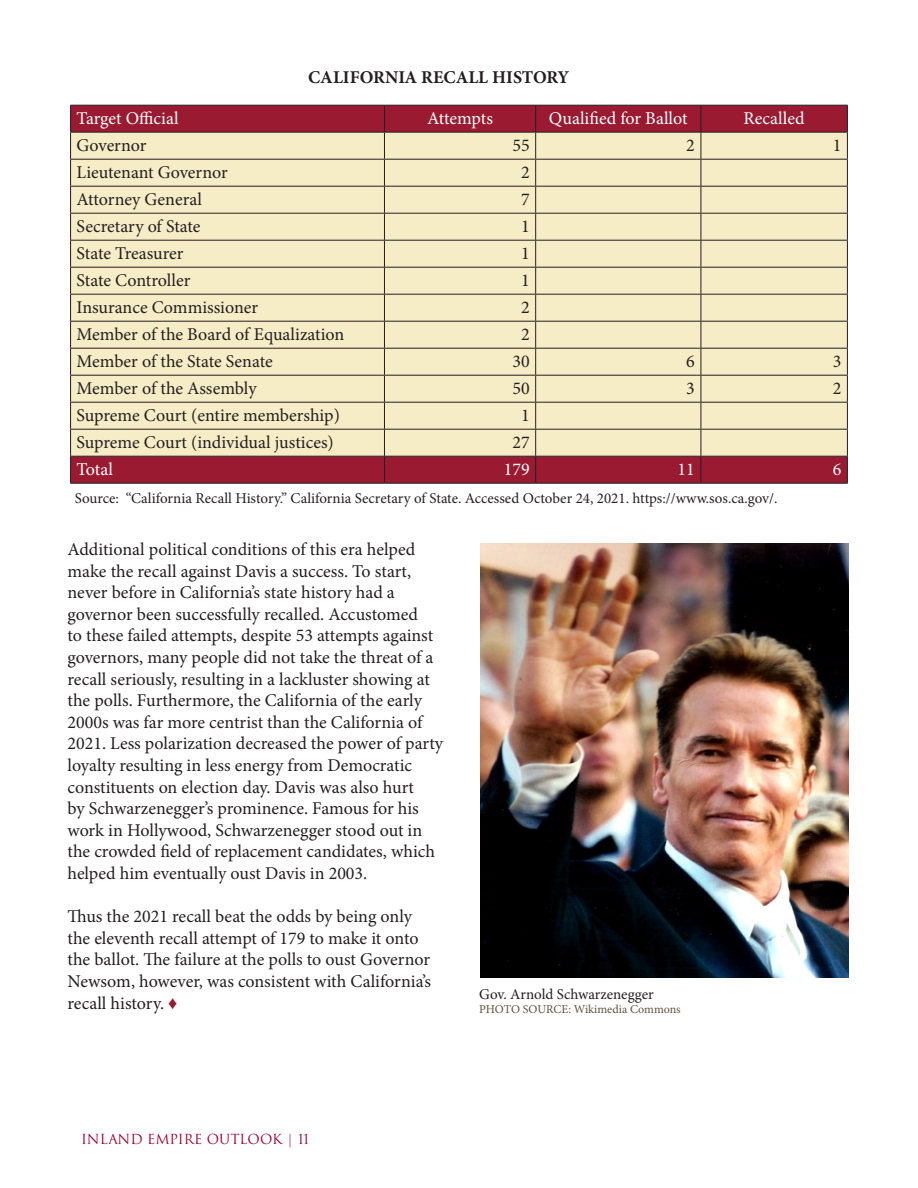
<style>
.page{position:relative;width:918px;height:1188px;background:#fff}
.page>*{position:absolute;margin:0;border:0;box-sizing:border-box;transform-origin:0 0}
.t1{font:18px/21.6px "Minion Pro";color:#231f20}
.t2{font:18px "Minion Pro";color:#fff}
.t3{font:700 18px "Minion Pro";color:#231f20}
.t4{font:15px "Minion Pro";color:#231f20}
.t5{font:13.5px "Trajan Pro 3";color:#98002e}
.t6{font:12px "Minion Pro";letter-spacing:-.005em;color:#62513f}
.s1{font-family:"Arial";color:#981a31}
</style>
<div class="page">
<img style="left:481px;top:543px;width:368px;height:435px">
<div style="left:71px;top:106px;width:776px;height:377px;background:#991a31"></div>
<div style="left:71px;top:133px;width:776px;height:323px;background:#f6ecc6"></div>
<hr style="left:70px;top:105px;width:314px;height:1px;background:#231f20">
<hr style="left:384px;top:105px;width:152px;height:1px;background:#231f20">
<hr style="left:536px;top:105px;width:165px;height:1px;background:#231f20">
<hr style="left:701px;top:105px;width:147px;height:1px;background:#231f20">
<hr style="left:70px;top:132px;width:314px;height:1px;background:#231f20">
<hr style="left:384px;top:132px;width:152px;height:1px;background:#231f20">
<hr style="left:536px;top:132px;width:165px;height:1px;background:#231f20">
<hr style="left:701px;top:132px;width:147px;height:1px;background:#231f20">
<hr style="left:70px;top:159px;width:314px;height:1px;background:#231f20">
<hr style="left:384px;top:159px;width:152px;height:1px;background:#231f20">
<hr style="left:536px;top:159px;width:165px;height:1px;background:#231f20">
<hr style="left:701px;top:159px;width:147px;height:1px;background:#231f20">
<hr style="left:70px;top:186px;width:314px;height:1px;background:#231f20">
<hr style="left:384px;top:186px;width:152px;height:1px;background:#231f20">
<hr style="left:536px;top:186px;width:165px;height:1px;background:#231f20">
<hr style="left:701px;top:186px;width:147px;height:1px;background:#231f20">
<hr style="left:70px;top:213px;width:314px;height:1px;background:#231f20">
<hr style="left:384px;top:213px;width:152px;height:1px;background:#231f20">
<hr style="left:536px;top:213px;width:165px;height:1px;background:#231f20">
<hr style="left:701px;top:213px;width:147px;height:1px;background:#231f20">
<hr style="left:70px;top:240px;width:314px;height:1px;background:#231f20">
<hr style="left:384px;top:240px;width:152px;height:1px;background:#231f20">
<hr style="left:536px;top:240px;width:165px;height:1px;background:#231f20">
<hr style="left:701px;top:240px;width:147px;height:1px;background:#231f20">
<hr style="left:70px;top:267px;width:314px;height:1px;background:#231f20">
<hr style="left:384px;top:267px;width:152px;height:1px;background:#231f20">
<hr style="left:536px;top:267px;width:165px;height:1px;background:#231f20">
<hr style="left:701px;top:267px;width:147px;height:1px;background:#231f20">
<hr style="left:70px;top:294px;width:314px;height:1px;background:#231f20">
<hr style="left:384px;top:294px;width:152px;height:1px;background:#231f20">
<hr style="left:536px;top:294px;width:165px;height:1px;background:#231f20">
<hr style="left:701px;top:294px;width:147px;height:1px;background:#231f20">
<hr style="left:70px;top:321px;width:314px;height:1px;background:#231f20">
<hr style="left:384px;top:321px;width:152px;height:1px;background:#231f20">
<hr style="left:536px;top:321px;width:165px;height:1px;background:#231f20">
<hr style="left:701px;top:321px;width:147px;height:1px;background:#231f20">
<hr style="left:70px;top:348px;width:314px;height:1px;background:#231f20">
<hr style="left:384px;top:348px;width:152px;height:1px;background:#231f20">
<hr style="left:536px;top:348px;width:165px;height:1px;background:#231f20">
<hr style="left:701px;top:348px;width:147px;height:1px;background:#231f20">
<hr style="left:70px;top:375px;width:314px;height:1px;background:#231f20">
<hr style="left:384px;top:375px;width:152px;height:1px;background:#231f20">
<hr style="left:536px;top:375px;width:165px;height:1px;background:#231f20">
<hr style="left:701px;top:375px;width:147px;height:1px;background:#231f20">
<hr style="left:70px;top:402px;width:314px;height:1px;background:#231f20">
<hr style="left:384px;top:402px;width:152px;height:1px;background:#231f20">
<hr style="left:536px;top:402px;width:165px;height:1px;background:#231f20">
<hr style="left:701px;top:402px;width:147px;height:1px;background:#231f20">
<hr style="left:70px;top:429px;width:314px;height:1px;background:#231f20">
<hr style="left:384px;top:429px;width:152px;height:1px;background:#231f20">
<hr style="left:536px;top:429px;width:165px;height:1px;background:#231f20">
<hr style="left:701px;top:429px;width:147px;height:1px;background:#231f20">
<hr style="left:70px;top:456px;width:314px;height:1px;background:#231f20">
<svg style="left:70px;top:106px;width:1px;height:377px"></svg>
<hr style="left:384px;top:456px;width:152px;height:1px;background:#231f20">
<svg style="left:384px;top:106px;width:1px;height:377px"></svg>
<hr style="left:536px;top:456px;width:165px;height:1px;background:#231f20">
<svg style="left:535px;top:106px;width:1px;height:377px"></svg>
<hr style="left:701px;top:456px;width:147px;height:1px;background:#231f20">
<svg style="left:701px;top:106px;width:1px;height:377px"></svg>
<svg style="left:847px;top:106px;width:1px;height:377px"></svg>
<hr style="left:70px;top:483px;width:314px;height:1px;background:#231f20">
<hr style="left:384px;top:483px;width:152px;height:1px;background:#231f20">
<hr style="left:536px;top:483px;width:165px;height:1px;background:#231f20">
<hr style="left:701px;top:483px;width:147px;height:1px;background:#231f20">
<p class="t3" style="left:308px;top:65px;width:263px">CALIFORNIA RECALL HISTORY</p>
<p class="t2" style="left:77px;top:106px;width:104px">Target Official</p>
<p class="t2" style="left:427px;top:106px;width:67px">Attempts</p>
<p class="t2" style="left:549px;top:106px;width:140px">Qualified for Ballot</p>
<p class="t2" style="left:744px;top:106px;width:63px">Recalled</p>
<p class="t1" style="left:77px;top:135px;width:71px">Governor</p>
<p class="t1" style="left:512px;top:135px;width:19px">55</p>
<p class="t1" style="left:686px;top:135px;width:10px">2</p>
<p class="t1" style="left:833px;top:135px;width:10px">1</p>
<p class="t1" style="left:77px;top:162px;width:153px">Lieutenant Governor</p>
<p class="t1" style="left:521px;top:162px;width:10px">2</p>
<p class="t1" style="left:77px;top:189px;width:127px">Attorney General</p>
<p class="t1" style="left:521px;top:189px;width:10px">7</p>
<p class="t1" style="left:77px;top:216px;width:125px">Secretary of State</p>
<p class="t1" style="left:521px;top:216px;width:10px">1</p>
<p class="t1" style="left:77px;top:243px;width:109px">State Treasurer</p>
<p class="t1" style="left:521px;top:243px;width:10px">1</p>
<p class="t1" style="left:77px;top:270px;width:115px">State Controller</p>
<p class="t1" style="left:521px;top:270px;width:10px">1</p>
<p class="t1" style="left:77px;top:297px;width:183px">Insurance Commissioner</p>
<p class="t1" style="left:521px;top:297px;width:10px">2</p>
<p class="t1" style="left:77px;top:324px;width:269px">Member of the Board of Equalization</p>
<p class="t1" style="left:521px;top:324px;width:10px">2</p>
<p class="t1" style="left:77px;top:351px;width:198px">Member of the State Senate</p>
<p class="t1" style="left:512px;top:351px;width:19px">30</p>
<p class="t1" style="left:686px;top:351px;width:10px">6</p>
<p class="t1" style="left:833px;top:351px;width:10px">3</p>
<p class="t1" style="left:77px;top:378px;width:182px">Member of the Assembly</p>
<p class="t1" style="left:512px;top:378px;width:19px">50</p>
<p class="t1" style="left:686px;top:378px;width:10px">3</p>
<p class="t1" style="left:833px;top:378px;width:10px">2</p>
<p class="t1" style="left:77px;top:405px;width:265px">Supreme Court (entire membership)</p>
<p class="t1" style="left:521px;top:405px;width:10px">1</p>
<p class="t1" style="left:77px;top:432px;width:259px">Supreme Court (individual justices)</p>
<p class="t1" style="left:512px;top:432px;width:19px">27</p>
<p class="t2" style="left:77px;top:457px;width:38px">Total</p>
<p class="t2" style="left:504px;top:457px;width:27px">179</p>
<p class="t2" style="left:678px;top:457px;width:19px">11</p>
<p class="t2" style="left:833px;top:457px;width:10px">6</p>
<p class="t4" style="left:75px;top:489px;width:704px">Source: “California Recall History.” California Secretary of State. Accessed October 24, 2021. https://www.sos.ca.gov/.</p>
<p class="t1" style="left:68px;top:539px;width:377px">Additional political conditions of this era helped make the recall against Davis a success. To start, never before in California’s state history had a governor been successfully recalled. Accustomed<br>to these failed attempts, despite 53 attempts against governors, many people did not take the threat of a recall seriously, resulting in a lackluster showing at the polls. Furthermore, the California of the early 2000s was far more centrist than the California of 2021. Less polarization decreased the power of party loyalty resulting in less energy from Democratic constituents on election day. Davis was also hurt<br>by Schwarzenegger’s prominence. Famous for his work in Hollywood, Schwarzenegger stood out in the crowded field of replacement candidates, which helped him eventually oust Davis in 2003.</p>
<p class="t1" style="left:68px;top:906px;width:365px">Thus the 2021 recall beat the odds by being only the eleventh recall attempt of 179 to make it onto the ballot. The failure at the polls to oust Governor Newsom, however, was consistent with California’s recall history. <span class="s1">♦</span></p>
<p class="t4" style="left:479px;top:984px;width:176px">Gov. Arnold Schwarzenegger</p>
<p class="t6" style="left:479px;top:1001px;width:203px">PHOTO SOURCE: Wikimedia Commons</p>
<p class="t5" style="left:81px;top:1130px;width:229px">INLAND EMPIRE OUTLOOK | 11</p>
</div>
